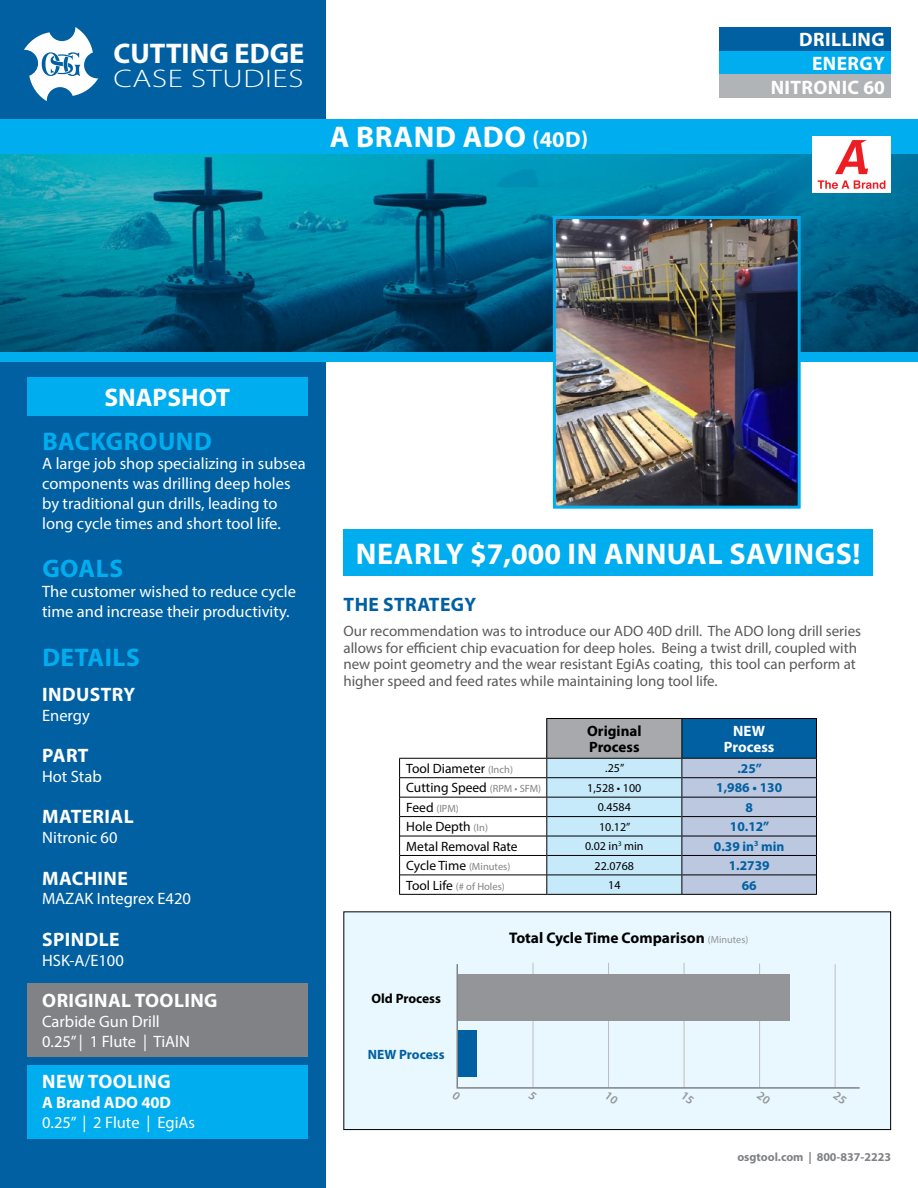
<style>
.page{position:relative;width:918px;height:1188px;background:#fff}
.page>*{position:absolute;margin:0;border:0;box-sizing:border-box;transform-origin:0 0}
.t1{font:700 30px "Myriad Pro";letter-spacing:.02em;color:#fff}
.t2{font:700 28.5px "Myriad Pro";color:#fff}
.t3{font:700 25.5px "Myriad Pro";letter-spacing:.02em;color:#00aeef}
.t4{font:300 25.5px "Myriad Pro";letter-spacing:.02em;color:#fff;scale:1.27 1}
.t5{font:700 25.5px "Myriad Pro";color:#fff}
.t6{font:700 19.5px/23.7px "Myriad Pro";letter-spacing:.02em;color:#fff;text-align:right}
.t7{font:700 19.5px "Myriad Pro";letter-spacing:.02em;color:#0060a2}
.t8{font:16.5px/19.8px "Myriad Pro";color:#fff}
.t9{font:700 16.5px "Myriad Pro";color:#fff}
.t10{font:700 15.45px "Myriad Pro";color:#000}
.t11{font:15px/16.5px "Myriad Pro";color:#58595b}
.t12{font:700 15px/16.5px "Myriad Pro";color:#000}
.t13{font:700 15px/16.5px "Myriad Pro";color:#fff;text-align:center}
.t14{font:13.5px "Myriad Pro";color:#000}
.t15{font:700 13.5px "Myriad Pro";color:#0060a2}
.t16{font:700 13.5px "Myriad Pro";color:#000}
.t17{font:12px "Myriad Pro";color:#000}
.t18{font:700 12px "Myriad Pro";color:#808285}
.t19{font:10.5px "Myriad Pro";color:#808285}
.s1{font-size:22.5px}
.s2{font-size:10.5px;color:#808285}
.s3{font-size:13.5px;color:#000}
.s4{font-weight:400;font-size:10.35px;color:#939598}
</style>
<div class="page">
<div style="left:0;top:0;width:325px;height:1188px;background:#0060a2"></div>
<img style="left:0;top:153px;width:918px;height:199px">
<div style="left:0;top:119px;width:918px;height:34px;background:#00aeef"></div>
<div style="left:0;top:352px;width:918px;height:9px;background:#00aeef"></div>
<div style="left:719px;top:27px;width:172px;height:24px;background:#0060a2"></div>
<div style="left:719px;top:51px;width:172px;height:24px;background:#00aeef"></div>
<div style="left:719px;top:75px;width:172px;height:23px;background:#b1b4b6"></div>
<svg style="left:24px;top:27px;width:74px;height:74px"></svg>
<div style="left:344px;top:912px;width:547px;height:218px;background:#e9f7fe"></div>
<div style="left:343px;top:911px;width:548px;height:219px;border:1px solid #000"></div>
<svg style="left:456px;top:963px;width:404px;height:126px"></svg>
<div style="left:27px;top:1065px;width:281px;height:73px;background:#00aeef"></div>
<div style="left:27px;top:983px;width:281px;height:74px;background:#808285"></div>
<div style="left:27px;top:377px;width:281px;height:39px;background:#00aeef"></div>
<div style="left:343px;top:529px;width:530px;height:47px;background:#00aeef"></div>
<div style="left:813px;top:136px;width:78px;height:57px;background:#fff"></div>
<svg style="left:835px;top:140px;width:33px;height:34px"></svg>
<svg style="left:818px;top:180px;width:67px;height:9px"></svg>
<img style="left:557px;top:220px;width:240px;height:285px">
<div style="left:553px;top:216px;width:248px;height:293px;border:3px solid #00aeef"></div>
<div style="left:547px;top:719px;width:135px;height:39px;background:#a7a9ac"></div>
<div style="left:682px;top:719px;width:135px;height:39px;background:#0060a2"></div>
<hr style="left:547px;top:894px;width:135px;height:1px;background:#000">
<hr style="left:682px;top:894px;width:135px;height:1px;background:#000">
<hr style="left:399px;top:894px;width:148px;height:1px;background:#000">
<hr style="left:682px;top:719px;width:1px;height:39px;background:#000">
<svg style="left:399px;top:758px;width:418px;height:136px"></svg>
<hr style="left:546px;top:718px;width:136px;height:1px;background:#000">
<hr style="left:546px;top:719px;width:1px;height:39px;background:#000">
<hr style="left:682px;top:718px;width:135px;height:1px;background:#000">
<hr style="left:816px;top:719px;width:1px;height:39px;background:#000">
<h2 class="t2" style="left:113px;top:34px;width:192px">CUTTING EDGE</h2>
<h3 class="t4" style="left:113px;top:63px;width:151px">CASE STUDIES</h3>
<h1 class="t1" style="left:330px;top:118px;width:260px">A BRAND ADO <span class="s1">(40D)</span></h1>
<p class="t6" style="left:771px;top:27px;width:116px">DRILLING<br>ENERGY<br>NITRONIC 60</p>
<h3 class="t5" style="left:105px;top:381px;width:127px">SNAPSHOT</h3>
<h3 class="t3" style="left:42px;top:424px;width:171px">BACKGROUND</h3>
<p class="t8" style="left:42px;top:454px;width:265px">A large job shop specializing in subsea components was drilling deep holes by traditional gun drills, leading to long cycle times and short tool life.</p>
<h3 class="t3" style="left:42px;top:552px;width:82px">GOALS</h3>
<p class="t8" style="left:42px;top:581px;width:255px">The customer wished to reduce cycle time and increase their productivity.</p>
<h3 class="t3" style="left:42px;top:640px;width:99px">DETAILS</h3>
<p class="t6" style="left:42px;top:682px;width:94px">INDUSTRY</p>
<p class="t8" style="left:42px;top:705px;width:49px">Energy</p>
<p class="t6" style="left:42px;top:743px;width:48px">PART</p>
<p class="t8" style="left:42px;top:766px;width:61px">Hot Stab</p>
<p class="t6" style="left:42px;top:804px;width:93px">MATERIAL</p>
<p class="t8" style="left:42px;top:827px;width:77px">Nitronic 60</p>
<p class="t6" style="left:42px;top:866px;width:87px">MACHINE</p>
<p class="t8" style="left:42px;top:889px;width:150px">MAZAK Integrex E420</p>
<p class="t6" style="left:42px;top:927px;width:79px">SPINDLE</p>
<p class="t8" style="left:42px;top:950px;width:83px">HSK-A/E100</p>
<p class="t6" style="left:42px;top:988px;width:177px">ORIGINAL TOOLING</p>
<p class="t8" style="left:42px;top:1011px;width:149px">Carbide Gun Drill<br>0.25” | 1 Flute | TiAlN</p>
<p class="t6" style="left:42px;top:1069px;width:130px">NEW TOOLING</p>
<p class="t9" style="left:42px;top:1091px;width:131px">A Brand ADO 40D</p>
<p class="t8" style="left:42px;top:1112px;width:154px">0.25” | 2 Flute | EgiAs</p>
<h1 class="t1" style="left:356px;top:534px;width:506px">NEARLY $7,000 IN ANNUAL SAVINGS!</h1>
<p class="t7" style="left:344px;top:591px;width:134px">THE STRATEGY</p>
<p class="t11" style="left:343px;top:623px;width:519px">Our recommendation was to introduce our ADO 40D drill. The ADO long drill series allows for efficient chip evacuation for deep holes. Being a twist drill, coupled with new point geometry and the wear resistant EgiAs coating, this tool can perform at higher speed and feed rates while maintaining long tool life.</p>
<p class="t12" style="left:587px;top:722px;width:56px">Original<br>Process</p>
<p class="t13" style="left:724px;top:722px;width:52px">NEW<br>Process</p>
<p class="t14" style="left:406px;top:760px;width:108px">Tool Diameter <span class="s2">(Inch)</span></p>
<p class="t17" style="left:605px;top:761px;width:21px">.25”</p>
<p class="t15" style="left:737px;top:760px;width:26px">.25”</p>
<p class="t14" style="left:406px;top:780px;width:136px">Cutting Speed <span class="s2">(RPM • SFM)</span></p>
<p class="t17" style="left:587px;top:781px;width:56px">1,528 • 100</p>
<p class="t15" style="left:716px;top:779px;width:67px">1,986 • 130</p>
<p class="t19" style="left:406px;top:802px;width:54px"><span class="s3">Feed</span> (IPM)</p>
<p class="t17" style="left:598px;top:800px;width:35px">0.4584</p>
<p class="t15" style="left:745px;top:799px;width:9px">8</p>
<p class="t14" style="left:406px;top:819px;width:83px">Hole Depth <span class="s2">(In)</span></p>
<p class="t17" style="left:599px;top:819px;width:33px">10.12”</p>
<p class="t15" style="left:730px;top:818px;width:41px">10.12”</p>
<p class="t14" style="left:406px;top:838px;width:113px">Metal Removal Rate</p>
<p class="t17" style="left:585px;top:839px;width:60px">0.02 in<sup>3</sup> min</p>
<p class="t15" style="left:714px;top:837px;width:72px">0.39 in<sup>3</sup> min</p>
<p class="t14" style="left:406px;top:857px;width:106px">Cycle Time <span class="s2">(Minutes)</span></p>
<p class="t17" style="left:595px;top:858px;width:41px">22.0768</p>
<p class="t15" style="left:729px;top:857px;width:42px">1.2739</p>
<p class="t19" style="left:406px;top:880px;width:100px"><span class="s3">Tool Life</span> (# of Holes)</p>
<p class="t17" style="left:608px;top:878px;width:14px">14</p>
<p class="t15" style="left:742px;top:876px;width:16px">66</p>
<p class="t16" style="left:371px;top:990px;width:71px">Old Process</p>
<p class="t15" style="left:368px;top:1045px;width:78px">NEW Process</p>
<p class="t10" style="left:509px;top:928px;width:241px">Total Cycle Time Comparison <span class="s4">(Minutes)</span></p>
<p class="t18" style="left:737px;top:1149px;width:155px">osgtool.com | 800-837-2223</p>
</div>
